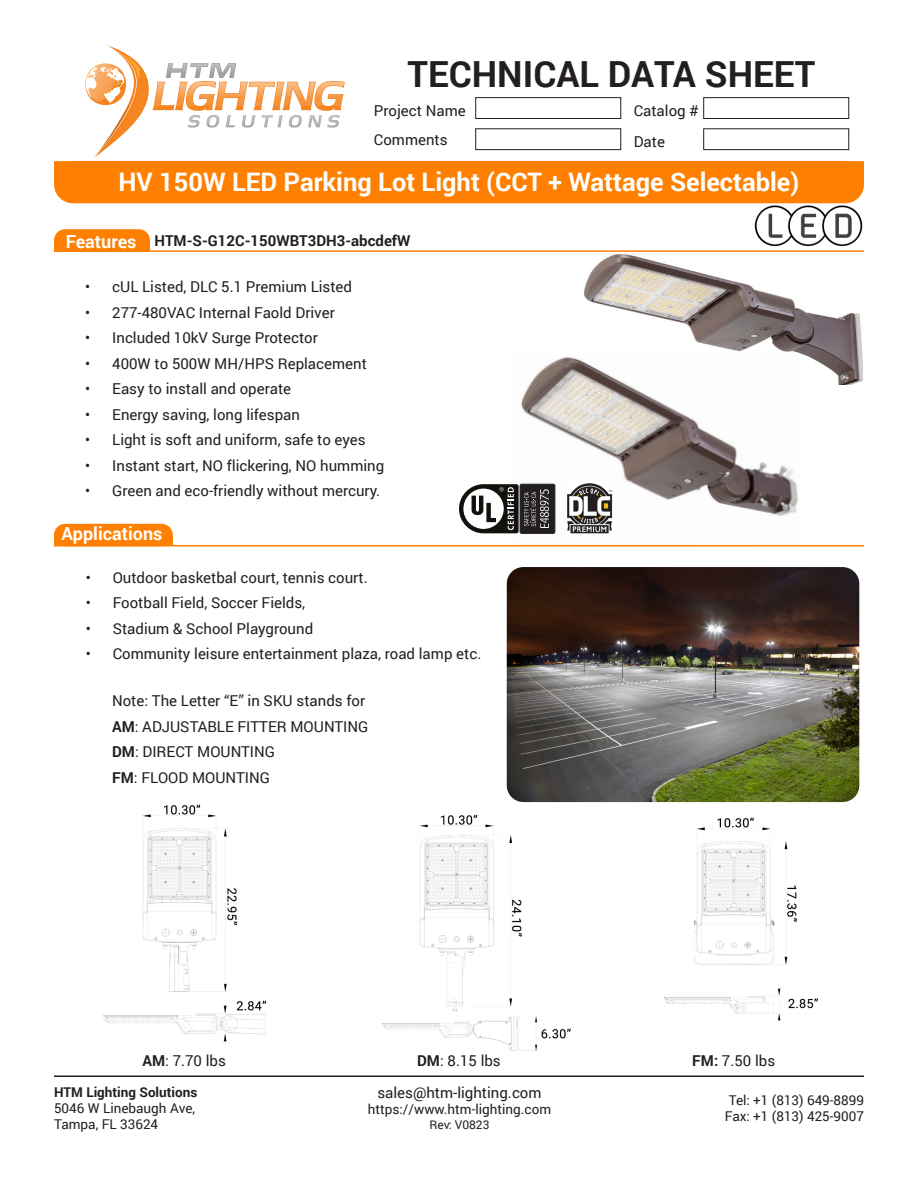
<style>
.page{position:relative;width:918px;height:1188px;background:#fff}
.page>*{position:absolute;margin:0;border:0;box-sizing:border-box;transform-origin:0 0}
.t1{font:700 36px "Roboto";color:#231f20}
.t2{font:700 25.5px "Roboto";color:#fff}
.t3{font:700 18px "Roboto";color:#fff}
.t4{font:15px/29.4px "Roboto";color:#231f20}
.t5{font:700 15px "Roboto";color:#231f20}
.t6{font:13.5px/16.2px "Roboto";color:#231f20}
.t7{font:700 13.5px "Roboto";color:#231f20}
.t8{font:12px "Roboto";color:#231f20}
.s1{font-weight:700}
</style>
<div class="page">
<svg style="left:86px;top:46px;width:259px;height:112px"></svg>
<hr style="left:54px;top:1076px;width:810px;height:1px;background:#231f20">
<div style="left:475px;top:97px;width:146px;height:22px;border:1px solid #231f20"></div>
<div style="left:703px;top:97px;width:146px;height:22px;border:1px solid #231f20"></div>
<div style="left:475px;top:128px;width:146px;height:22px;border:1px solid #231f20"></div>
<div style="left:703px;top:128px;width:146px;height:22px;border:1px solid #231f20"></div>
<div style="left:55px;top:162px;width:808px;height:41px;background:#ff8000;border-radius:18px"></div>
<div style="left:54px;top:161px;width:810px;height:42px;border:2px solid #ff8000;border-radius:18px"></div>
<div style="left:54px;top:161px;width:810px;height:24px;background:#ff8000"></div>
<img style="left:584px;top:254px;width:278px;height:130px">
<img style="left:512px;top:353px;width:289px;height:194px">
<div style="left:54px;top:242px;width:96px;height:10px;background:#ff8000"></div>
<div style="left:54px;top:229px;width:96px;height:23px;background:#ff8000;border-radius:11px"></div>
<hr style="left:54px;top:250px;width:810px;height:2px;background:#ff8000">
<div style="left:54px;top:536px;width:119px;height:10px;background:#ff8000"></div>
<div style="left:54px;top:524px;width:119px;height:22px;background:#ff8000;border-radius:11px"></div>
<hr style="left:54px;top:545px;width:810px;height:1px;background:#ff8000">
<img style="left:566px;top:483px;width:46px;height:51px">
<img style="left:507px;top:567px;width:352px;height:235px">
<img style="left:754px;top:205px;width:108px;height:41px">
<img style="left:103px;top:804px;width:164px;height:238px">
<img style="left:382px;top:814px;width:189px;height:237px">
<img style="left:663px;top:817px;width:155px;height:204px">
<div style="left:520px;top:484px;width:35px;height:49px;background:#231f20;border-radius:2px"></div>
<div style="left:520px;top:484px;width:35px;height:50px;border:1px solid #231f20;border-radius:2px"></div>
<svg style="left:459px;top:484px;width:90px;height:49px"></svg>
<h1 class="t1" style="left:408px;top:49px;width:409px">TECHNICAL DATA SHEET</h1>
<p class="t4" style="left:374px;top:95px;width:93px">Project Name<br>Comments</p>
<p class="t4" style="left:634px;top:94px;width:67px;line-height:31.2px">Catalog #<br>Date</p>
<h2 class="t2" style="left:119px;top:164px;width:682px">HV 150W LED Parking Lot Light (CCT + Wattage Selectable)</h2>
<p class="t3" style="left:66px;top:229px;width:72px">Features</p>
<p class="t5" style="left:154px;top:230px;width:258px">HTM-S-G12C-150WBT3DH3-abcdefW</p>
<p class="t4" style="left:85px;top:272px;width:268px">• cUL Listed, DLC 5.1 Premium Listed</p>
<p class="t4" style="left:85px;top:297px;width:251px">• 277-480VAC Internal Faold Driver</p>
<p class="t4" style="left:85px;top:323px;width:234px">• Included 10kV Surge Protector</p>
<p class="t4" style="left:85px;top:348px;width:283px">• 400W to 500W MH/HPS Replacement</p>
<p class="t4" style="left:85px;top:374px;width:207px">• Easy to install and operate</p>
<p class="t4" style="left:85px;top:399px;width:216px">• Energy saving, long lifespan</p>
<p class="t4" style="left:85px;top:425px;width:282px">• Light is soft and uniform, safe to eyes</p>
<p class="t4" style="left:85px;top:450px;width:301px">• Instant start, NO flickering, NO humming</p>
<p class="t4" style="left:85px;top:476px;width:296px">• Green and eco-friendly without mercury.</p>
<p class="t3" style="left:61px;top:521px;width:103px">Applications</p>
<p class="t4" style="left:86px;top:562px;width:284px">• Outdoor basketbal court, tennis court.</p>
<p class="t4" style="left:86px;top:588px;width:221px">• Football Field, Soccer Fields,</p>
<p class="t4" style="left:86px;top:613px;width:229px">• Stadium &amp; School Playground</p>
<p class="t4" style="left:86px;top:639px;width:397px">• Community leisure entertainment plaza, road lamp etc.</p>
<p class="t4" style="left:112px;top:686px;width:255px">Note: The Letter “E” in SKU stands for</p>
<p class="t4" style="left:112px;top:711px;width:258px"><span class="s1">AM</span>: ADJUSTABLE FITTER MOUNTING</p>
<p class="t4" style="left:112px;top:737px;width:165px"><span class="s1">DM</span>: DIRECT MOUNTING</p>
<p class="t4" style="left:112px;top:762px;width:159px"><span class="s1">FM</span>: FLOOD MOUNTING</p>
<p class="t4" style="left:143px;top:1046px;width:85px"><span class="s1">AM</span>: 7.70 lbs</p>
<p class="t4" style="left:417px;top:1046px;width:85px"><span class="s1">DM</span>: 8.15 lbs</p>
<p class="t4" style="left:692px;top:1046px;width:84px"><span class="s1">FM:</span> 7.50 lbs</p>
<p class="t7" style="left:54px;top:1082px;width:145px">HTM Lighting Solutions</p>
<p class="t6" style="left:54px;top:1099px;width:143px">5046 W Linebaugh Ave,<br>Tampa, FL 33624</p>
<p class="t4" style="left:377px;top:1078px;width:166px">sales@htm-lighting.com</p>
<p class="t6" style="left:368px;top:1101px;width:185px">https://www.htm-lighting.com</p>
<p class="t8" style="left:430px;top:1116px;width:61px">Rev: V0823</p>
<p class="t6" style="left:725px;top:1091px;width:141px">Tel: +1 (813) 649-8899<br>Fax: +1 (813) 425-9007</p>
</div>
